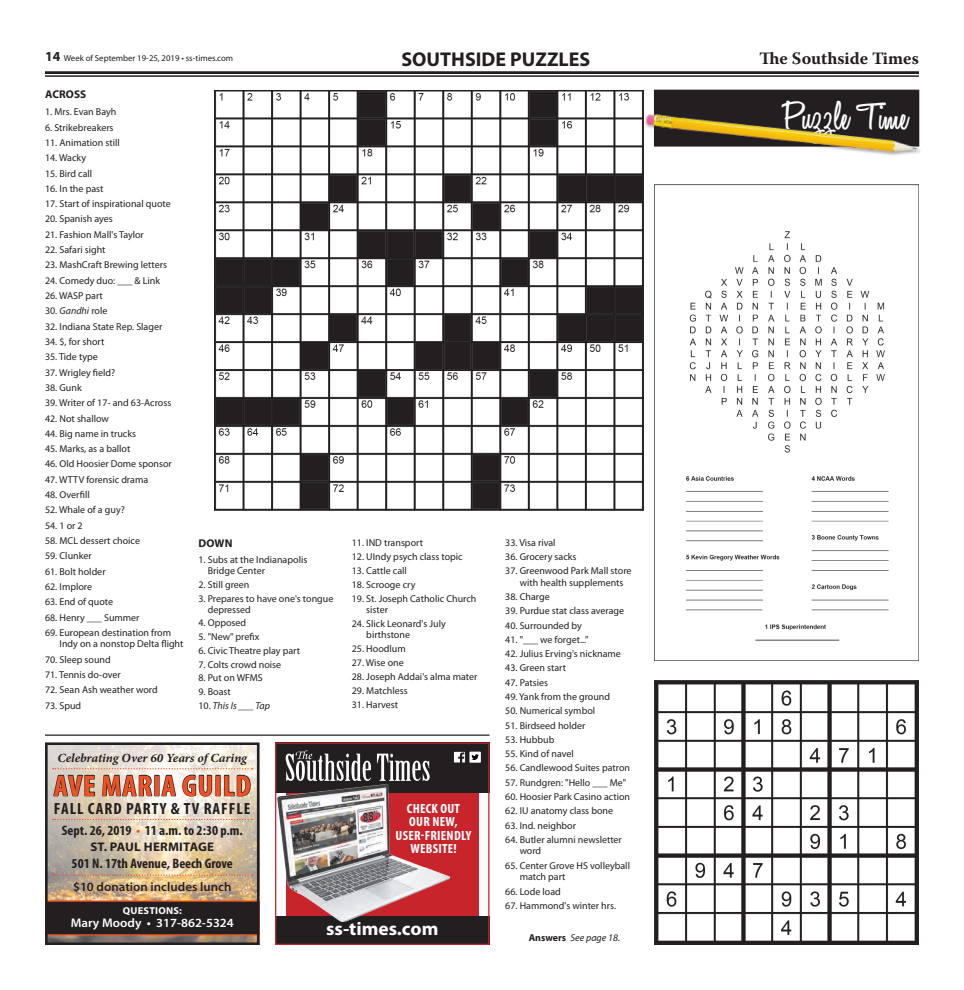
<style>
.page{position:relative;width:964px;height:990px;background:#fff}
.page>*{position:absolute;margin:0;border:0;box-sizing:border-box;transform-origin:0 0}
.Body_Copy{font:600 41.25px "Honey Script";color:#fff}
.t1{font:700 condensed 30px "Myriad Pro";letter-spacing:.03em;color:#f05022}
.Briefs{font:700 20px "Myriad Pro";color:#231f20}
.t2{font:700 18.75px "Myriad Pro";color:#fff}
.t3{font:700 17.38px "Warnock Pro";color:#231f20}
.t4{font:700 condensed 16.25px "Myriad Pro";letter-spacing:.06em;color:#231f20}
.t5{font:700 condensed 13.75px "Myriad Pro";color:#231f20}
.t6{font:700 condensed 13.38px/13.4px "Myriad Pro";letter-spacing:.02em;color:#fff;text-align:center}
.t7{font:italic 700 12.5px "Minion Pro";letter-spacing:-.005em;color:#231f20}
.t8{font:600 12.5px "Myriad Pro";color:#231f20}
.t9{font:600 12.5px "Myriad Pro";color:#fff}
.t10{font:700 12.5px "Myriad Pro";letter-spacing:.02em;color:#231f20}
.Briefs-2{font:700 11.25px "Myriad Pro";letter-spacing:.01em;color:#231f20}
.Briefs-3{font:10px/11.2px "Myriad Pro";color:#231f20}
.Briefs-4{font:italic 10px "Myriad Pro";color:#231f20}
.t11{font:700 10px "Myriad Pro";letter-spacing:.02em;color:#fff}
.t12{font:8.75px "Myriad Pro";color:#231f20}
.s1{font-weight:700;font-size:13.75px}
.s2{font-style:italic}
.s3{font-weight:700;font-style:normal}
.s4{font-style:normal}
.s5{color:#f05022}
</style>
<div class="page">
<hr style="left:45px;top:72px;width:873px;height:2px;background:#231f20">
<hr style="left:45px;top:76px;width:873px;height:1px;background:#231f20">
<img style="left:214px;top:90px;width:429px;height:420px">
<hr style="left:45px;top:735px;width:444px;height:1px;background:#231f20">
<img style="left:654px;top:184px;width:264px;height:476px">
<div style="left:654px;top:90px;width:264px;height:56px;background:#231f20"></div>
<img style="left:654px;top:681px;width:264px;height:264px">
<img style="left:641px;top:109px;width:277px;height:50px">
<img style="left:49px;top:746px;width:206px;height:195px">
<div style="left:45px;top:901px;width:214px;height:34px;background:#231f20"></div>
<img style="left:52px;top:765px;width:200px;height:176px">
<div style="left:45px;top:742px;width:214px;height:203px;border:3px solid #231f20"></div>
<div style="left:286px;top:793px;width:192px;height:124px;background:#c8242b"></div>
<div style="left:275px;top:742px;width:214px;height:51px;background:#231f20"></div>
<svg style="left:377px;top:754px;width:52px;height:27px"></svg>
<svg style="left:285px;top:750px;width:86px;height:31px"></svg>
<div style="left:275px;top:917px;width:214px;height:28px;background:#231f20"></div>
<div style="left:275px;top:742px;width:214px;height:203px;border:1px solid #c8242b"></div>
<svg style="left:454px;top:752px;width:11px;height:11px"></svg>
<div style="left:469px;top:752px;width:11px;height:11px;background:#fff"></div>
<svg style="left:471px;top:754px;width:7px;height:6px"></svg>
<img style="left:277px;top:785px;width:172px;height:136px">
<p class="t12" style="left:45px;top:53px;width:190px"><span class="s1">14</span> Week of September 19-25, 2019 • ss-times.com</p>
<p class="Briefs" style="left:401px;top:46px;width:190px">SOUTHSIDE PUZZLES</p>
<h3 class="t3" style="left:759px;top:48px;width:161px">The Southside Times</h3>
<p class="Briefs-2" style="left:45px;top:87px;width:43px">ACROSS</p>
<p class="Briefs-3" style="left:45px;top:106px;width:73px">1. Mrs. Evan Bayh</p>
<p class="Briefs-3" style="left:45px;top:122px;width:70px">6. Strikebreakers</p>
<p class="Briefs-3" style="left:45px;top:137px;width:76px">11. Animation still</p>
<p class="Briefs-3" style="left:45px;top:152px;width:43px">14. Wacky</p>
<p class="Briefs-3" style="left:45px;top:167px;width:49px">15. Bird call</p>
<p class="Briefs-3" style="left:45px;top:183px;width:60px">16. In the past</p>
<p class="Briefs-3" style="left:45px;top:198px;width:127px">17. Start of inspirational quote</p>
<p class="Briefs-3" style="left:45px;top:213px;width:69px">20. Spanish ayes</p>
<p class="Briefs-3" style="left:45px;top:229px;width:100px">21. Fashion Mall's Taylor</p>
<p class="Briefs-3" style="left:45px;top:244px;width:62px">22. Safari sight</p>
<p class="Briefs-3" style="left:45px;top:259px;width:123px">23. MashCraft Brewing letters</p>
<p class="Briefs-3" style="left:45px;top:275px;width:116px">24. Comedy duo: ___ &amp; Link</p>
<p class="Briefs-3" style="left:45px;top:290px;width:59px">26. WASP part</p>
<p class="Briefs-3" style="left:45px;top:305px;width:64px">30. <span class="s2">Gandhi</span> role</p>
<p class="Briefs-3" style="left:45px;top:321px;width:119px">32. Indiana State Rep. Slager</p>
<p class="Briefs-3" style="left:45px;top:336px;width:61px">34. $, for short</p>
<p class="Briefs-3" style="left:45px;top:351px;width:54px">35. Tide type</p>
<p class="Briefs-3" style="left:45px;top:366px;width:72px">37. Wrigley field?</p>
<p class="Briefs-3" style="left:45px;top:382px;width:38px">38. Gunk</p>
<p class="Briefs-3" style="left:45px;top:397px;width:128px">39. Writer of 17- and 63-Across</p>
<p class="Briefs-3" style="left:45px;top:412px;width:65px">42. Not shallow</p>
<p class="Briefs-3" style="left:45px;top:428px;width:92px">44. Big name in trucks</p>
<p class="Briefs-3" style="left:45px;top:443px;width:87px">45. Marks, as a ballot</p>
<p class="Briefs-3" style="left:45px;top:458px;width:128px">46. Old Hoosier Dome sponsor</p>
<p class="Briefs-3" style="left:45px;top:474px;width:105px">47. WTTV forensic drama</p>
<p class="Briefs-3" style="left:45px;top:489px;width:46px">48. Overfill</p>
<p class="Briefs-3" style="left:45px;top:504px;width:81px">52. Whale of a guy?</p>
<p class="Briefs-3" style="left:45px;top:520px;width:39px">54. 1 or 2</p>
<p class="Briefs-3" style="left:45px;top:535px;width:96px">58. MCL dessert choice</p>
<p class="Briefs-3" style="left:45px;top:550px;width:48px">59. Clunker</p>
<p class="Briefs-3" style="left:45px;top:565px;width:62px">61. Bolt holder</p>
<p class="Briefs-3" style="left:45px;top:581px;width:48px">62. Implore</p>
<p class="Briefs-3" style="left:45px;top:596px;width:70px">63. End of quote</p>
<p class="Briefs-3" style="left:45px;top:611px;width:96px">68. Henry ___ Summer</p>
<p class="Briefs-3" style="left:59px;top:627px;width:125px;text-indent:-14px">69. European destination from<br>Indy on a nonstop Delta flight</p>
<p class="Briefs-3" style="left:45px;top:653px;width:67px">70. Sleep sound</p>
<p class="Briefs-3" style="left:45px;top:669px;width:77px">71. Tennis do-over</p>
<p class="Briefs-3" style="left:45px;top:684px;width:114px">72. Sean Ash weather word</p>
<p class="Briefs-3" style="left:45px;top:699px;width:38px">73. Spud</p>
<p class="Body_Copy" style="left:782px;top:91px;width:127px">Puzzle Time</p>
<p class="Briefs-3" style="left:505px;top:537px;width:52px">33. Visa rival</p>
<p class="Briefs-3" style="left:505px;top:551px;width:73px">36. Grocery sacks</p>
<p class="Briefs-3" style="left:519px;top:565px;width:113px;line-height:11.6px;text-indent:-14px">37. Greenwood Park Mall store with health supplements</p>
<p class="Briefs-3" style="left:505px;top:591px;width:46px">38. Charge</p>
<p class="Briefs-3" style="left:505px;top:605px;width:120px">39. Purdue stat class average</p>
<p class="Briefs-3" style="left:505px;top:619px;width:78px">40. Surrounded by</p>
<p class="Briefs-3" style="left:505px;top:634px;width:85px">41. "___ we forget..."</p>
<p class="Briefs-3" style="left:505px;top:648px;width:117px">42. Julius Erving's nickname</p>
<p class="Briefs-3" style="left:505px;top:662px;width:62px">43. Green start</p>
<p class="Briefs-3" style="left:505px;top:677px;width:44px">47. Patsies</p>
<p class="Briefs-3" style="left:505px;top:691px;width:106px">49. Yank from the ground</p>
<p class="Briefs-3" style="left:505px;top:705px;width:91px">50. Numerical symbol</p>
<p class="Briefs-3" style="left:505px;top:719px;width:82px">51. Birdseed holder</p>
<p class="Briefs-3" style="left:505px;top:734px;width:51px">53. Hubbub</p>
<p class="Briefs-3" style="left:505px;top:748px;width:70px">55. Kind of navel</p>
<p class="Briefs-3" style="left:505px;top:762px;width:126px">56. Candlewood Suites patron</p>
<p class="Briefs-3" style="left:505px;top:777px;width:122px">57. Rundgren: "Hello ___ Me"</p>
<p class="Briefs-3" style="left:505px;top:791px;width:126px">60. Hoosier Park Casino action</p>
<p class="Briefs-3" style="left:505px;top:805px;width:109px">62. IU anatomy class bone</p>
<p class="Briefs-3" style="left:505px;top:819px;width:72px">63. Ind. neighbor</p>
<p class="Briefs-3" style="left:519px;top:833px;width:104px;line-height:11.6px;text-indent:-14px">64. Butler alumni newsletter word</p>
<p class="Briefs-3" style="left:519px;top:859px;width:112px;line-height:11.6px;text-indent:-14px">65. Center Grove HS volleyball match part</p>
<p class="Briefs-3" style="left:505px;top:885px;width:57px">66. Lode load</p>
<p class="Briefs-3" style="left:505px;top:900px;width:112px">67. Hammond's winter hrs.</p>
<p class="Briefs-4" style="left:528px;top:932px;width:93px"><span class="s3">Answers</span> See page 18.</p>
<p class="Briefs-2" style="left:198px;top:535px;width:35px">DOWN</p>
<p class="Briefs-3" style="left:208px;top:554px;width:101px;text-indent:-9px">1. Subs at the Indianapolis<br>Bridge Center</p>
<p class="Briefs-3" style="left:198px;top:579px;width:52px">2. Still green</p>
<p class="Briefs-3" style="left:208px;top:593px;width:127px;text-indent:-9px">3. Prepares to have one's tongue depressed</p>
<p class="Briefs-3" style="left:198px;top:617px;width:49px">4. Opposed</p>
<p class="Briefs-3" style="left:198px;top:631px;width:62px">5. "New" prefix</p>
<p class="Briefs-3" style="left:198px;top:645px;width:103px">6. Civic Theatre play part</p>
<p class="Briefs-3" style="left:198px;top:658px;width:84px">7. Colts crowd noise</p>
<p class="Briefs-3" style="left:198px;top:672px;width:66px">8. Put on WFMS</p>
<p class="Briefs-3" style="left:198px;top:686px;width:34px">9. Boast</p>
<p class="Briefs-4" style="left:198px;top:699px;width:73px"><span class="s4">10.</span> This Is ___ Tap</p>
<p class="Briefs-3" style="left:351px;top:537px;width:73px">11. IND transport</p>
<p class="Briefs-3" style="left:351px;top:550px;width:112px">12. UIndy psych class topic</p>
<p class="Briefs-3" style="left:351px;top:564px;width:57px">13. Cattle call</p>
<p class="Briefs-3" style="left:351px;top:578px;width:65px">18. Scrooge cry</p>
<p class="Briefs-3" style="left:366px;top:592px;width:112px;text-indent:-14px">19. St. Joseph Catholic Church sister</p>
<p class="Briefs-3" style="left:366px;top:618px;width:81px;text-indent:-14px">24. Slick Leonard's July birthstone</p>
<p class="Briefs-3" style="left:351px;top:643px;width:55px">25. Hoodlum</p>
<p class="Briefs-3" style="left:351px;top:657px;width:53px">27. Wise one</p>
<p class="Briefs-3" style="left:351px;top:671px;width:127px">28. Joseph Addai's alma mater</p>
<p class="Briefs-3" style="left:351px;top:685px;width:57px">29. Matchless</p>
<p class="Briefs-3" style="left:351px;top:699px;width:48px">31. Harvest</p>
<p class="t7" style="left:57px;top:749px;width:191px">Celebrating Over 60 Years of Caring</p>
<p class="t1" style="left:54px;top:767px;width:198px">AVE MARIA GUILD</p>
<p class="t4" style="left:54px;top:799px;width:198px">FALL CARD PARTY &amp; TV RAFFLE</p>
<p class="t5" style="left:62px;top:821px;width:182px">Sept. 26, 2019 <span class="s5">•</span> 11 a.m. to 2:30 p.m.</p>
<p class="t10" style="left:90px;top:838px;width:125px">ST. PAUL HERMITAGE</p>
<p class="t5" style="left:72px;top:855px;width:163px">501 N. 17th Avenue, Beech Grove</p>
<p class="t8" style="left:73px;top:879px;width:160px">$10 donation includes lunch</p>
<p class="t11" style="left:123px;top:904px;width:60px">QUESTIONS:</p>
<p class="t9" style="left:71px;top:915px;width:164px">Mary Moody • 317-862-5324</p>
<p class="t2" style="left:326px;top:917px;width:114px">ss-times.com</p>
<p class="t6" style="left:395px;top:801px;width:78px">CHECK OUT<br>OUR NEW,<br>USER-FRIENDLY<br>WEBSITE!</p>
</div>
